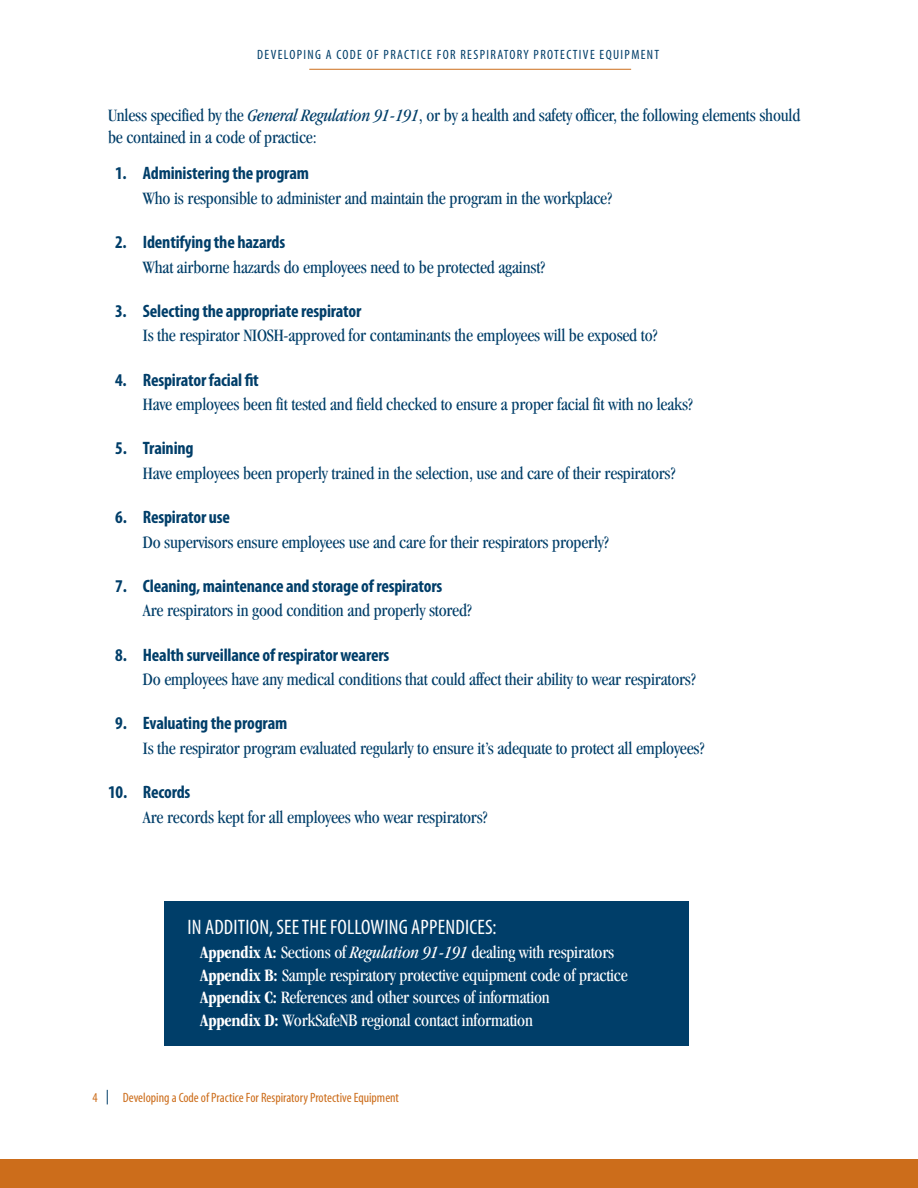
<style>
.page{position:relative;width:918px;height:1188px;background:#fff}
.page>*{position:absolute;margin:0;border:0;box-sizing:border-box;transform-origin:0 0}
.t1{font:condensed 21px "Myriad Pro";letter-spacing:.01em;color:#fff}
.t2{font:condensed 18px/22.5px "Garamond";letter-spacing:-.01em;color:#003e69}
.t3{font:700 condensed 18px "Myriad Pro";letter-spacing:-.01em;color:#003e69}
.t4{font:condensed 18px/22.5px "Garamond";letter-spacing:-.01em;color:#fff}
.t5{font:condensed 13.5px "Myriad";color:#cc6d1b}
.t6{font:condensed 13.5px "Myriad";letter-spacing:.1em;color:#003e69}
.s1{font-style:italic}
.s2{font-family:"ITC Garamond Std";font-weight:700}
</style>
<div class="page">
<hr style="left:916px;top:1160px;width:2px;height:28px;background:#cc6d1b">
<div style="left:0;top:1160px;width:917px;height:28px;background:#cc6d1b"></div>
<svg style="left:107px;top:1090px;width:1px;height:14px"></svg>
<hr style="left:309px;top:69px;width:322px;height:1px;background:#cc6d1b">
<div style="left:164px;top:902px;width:524px;height:144px;background:#003e69"></div>
<p class="t6" style="left:257px;top:50px;width:404px">DEVELOPING A CODE OF PRACTICE FOR RESPIRATORY PROTECTIVE EQUIPMENT</p>
<p class="t2" style="left:108px;top:105px;width:694px">Unless specified by the <span class="s1">General Regulation 91-191</span>, or by a health and safety officer, the following elements should be contained in a code of practice:</p>
<p class="t3" style="left:115px;top:167px;width:195px">1. Administering the program</p>
<p class="t2" style="left:143px;top:188px;width:471px">Who is responsible to administer and maintain the program in the workplace?</p>
<p class="t3" style="left:115px;top:236px;width:172px">2. Identifying the hazards</p>
<p class="t2" style="left:143px;top:257px;width:404px">What airborne hazards do employees need to be protected against?</p>
<p class="t3" style="left:115px;top:304px;width:248px">3. Selecting the appropriate respirator</p>
<p class="t2" style="left:143px;top:326px;width:516px">Is the respirator NIOSH-approved for contaminants the employees will be exposed to?</p>
<p class="t3" style="left:115px;top:373px;width:145px">4. Respiratorfacial fit</p>
<p class="t2" style="left:143px;top:395px;width:551px">Have employees been fit tested and field checked to ensure a proper facial fit with no leaks?</p>
<p class="t3" style="left:115px;top:442px;width:80px">5. Training</p>
<p class="t2" style="left:143px;top:463px;width:534px">Have employees been properly trained in the selection, use and care of their respirators?</p>
<p class="t3" style="left:115px;top:511px;width:116px">6. Respirator use</p>
<p class="t2" style="left:143px;top:532px;width:467px">Do supervisors ensure employees use and care for their respirators properly?</p>
<p class="t3" style="left:115px;top:579px;width:329px">7. Cleaning,maintenance and storage ofrespirators</p>
<p class="t2" style="left:143px;top:601px;width:331px">Are respirators in good condition and properly stored?</p>
<p class="t3" style="left:115px;top:648px;width:276px">8. Health surveillance ofrespiratorwearers</p>
<p class="t2" style="left:143px;top:670px;width:554px">Do employees have any medical conditions that could affect their ability to wear respirators?</p>
<p class="t3" style="left:115px;top:717px;width:174px">9. Evaluating the program</p>
<p class="t2" style="left:143px;top:738px;width:563px">Is the respirator program evaluated regularly to ensure it’s adequate to protect all employees?</p>
<p class="t3" style="left:108px;top:786px;width:84px">10. Records</p>
<p class="t2" style="left:143px;top:807px;width:346px">Are records kept for all employees who wear respirators?</p>
<p class="t5" style="left:93px;top:1093px;width:7px">4</p>
<p class="t1" style="left:188px;top:919px;width:311px">IN ADDITION,SEETHEFOLLOWING APPENDICES:</p>
<p class="t4" style="left:200px;top:943px;width:429px"><span class="s2">Appendix A:</span> Sections of <span class="s1">Regulation 91-191</span> dealing with respirators <span class="s2">Appendix B:</span> Sample respiratory protective equipment code of practice <span class="s2">Appendix C:</span> References and other sources of information<br><span class="s2">Appendix D:</span> WorkSafeNB regional contact information</p>
<p class="t5" style="left:123px;top:1093px;width:278px">Developing a Code of Practice For Respiratory Protective Equipment</p>
</div>
